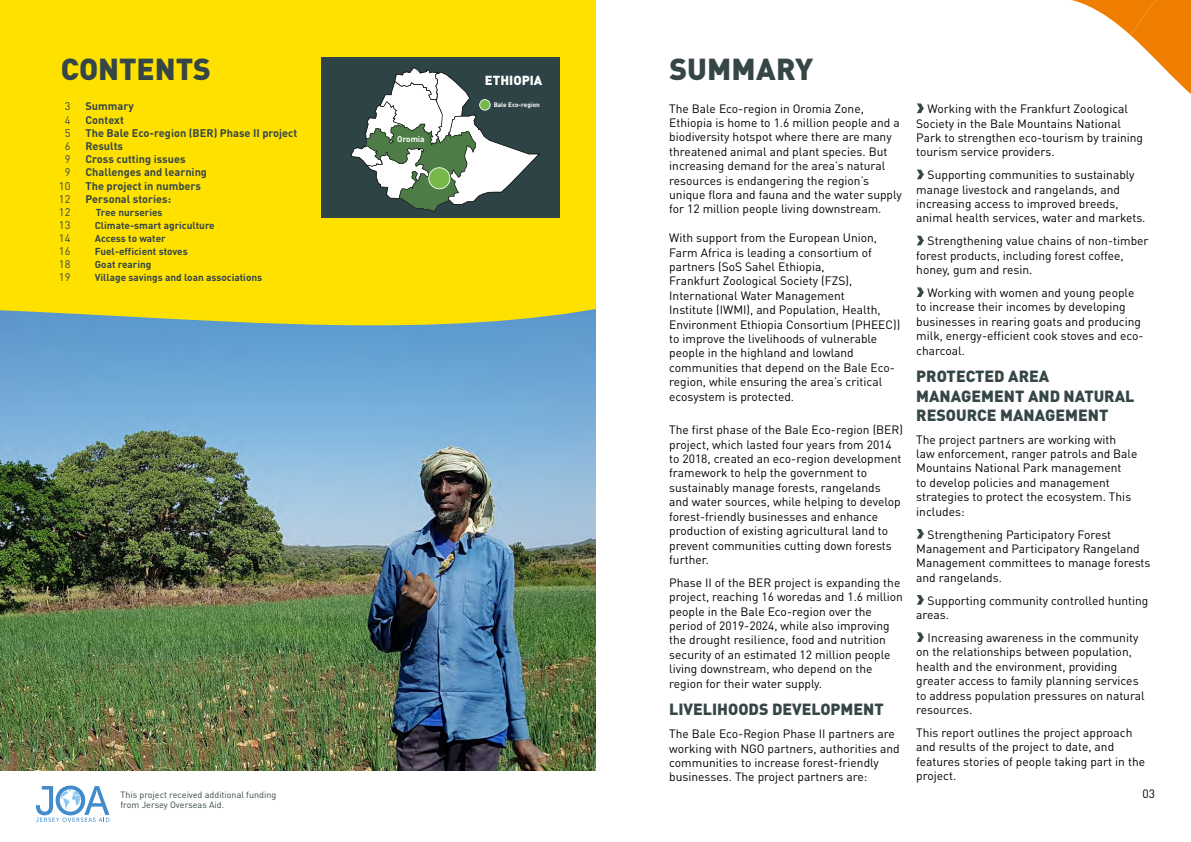
<style>
.page{position:relative;width:1191px;height:842px;background:#fff}
.page>*{position:absolute;margin:0;border:0;box-sizing:border-box;transform-origin:0 0}
.t1{font:900 30px "DIN Pro";letter-spacing:-.005em;color:#364647}
.t2{font:900 16px/19.2px "DIN Pro";color:#364647}
.t3{font:900 13px "DIN Pro";color:#fff}
.t4{font:12px/14.4px "DIN Pro";color:#000}
.t5{font:700 11px/13.2px "DIN Pro";color:#364647}
.t6{font:11px/13.1px "DIN Pro";color:#364647;text-align:center}
.t7{font:700 10px/13px "DIN Pro";color:#364647}
.t8{font:9px/10.8px "DIN Pro";color:#364647}
.t9{font:700 8.3px "DIN Pro";color:#fff}
.t10{font:700 6.4px "DIN Pro";color:#fff}
</style>
<div class="page">
<img style="left:0;top:488px;width:595px;height:283px">
<svg style="left:0;top:0;width:595px;height:488px;background:#c6c84e"></svg>
<svg style="left:916px;top:103px;width:8px;height:10px"></svg>
<svg style="left:917px;top:170px;width:7px;height:9px"></svg>
<svg style="left:917px;top:236px;width:7px;height:9px"></svg>
<svg style="left:916px;top:287px;width:8px;height:10px"></svg>
<svg style="left:916px;top:529px;width:8px;height:10px"></svg>
<svg style="left:916px;top:595px;width:8px;height:10px"></svg>
<svg style="left:916px;top:632px;width:8px;height:10px"></svg>
<svg style="left:1072px;top:0;width:119px;height:94px"></svg>
<svg style="left:36px;top:785px;width:73px;height:37px"></svg>
<div style="left:321px;top:57px;width:238px;height:161px;background:#2d4345"></div>
<svg style="left:351px;top:67px;width:189px;height:145px"></svg>
<h1 class="t1" style="left:61px;top:49px;width:151px">CONTENTS</h1>
<p class="t6" style="left:59px;top:99px;width:13px">3<br>4<br>5<br>6<br>9<br>9<br>10<br>12<br>12<br>13<br>14<br>16<br>18<br>19</p>
<p class="t5" style="left:85px;top:99px;width:213px">Summary<br>Context<br>The Bale Eco-region (BER) Phase II project<br>Results<br>Cross cutting issues<br>Challenges and learning<br>The project in numbers<br>Personal stories:</p>
<p class="t7" style="left:95px;top:205px;width:169px">Tree nurseries<br>Climate-smart agriculture<br>Access to water<br>Fuel-efficient stoves<br>Goat rearing<br>Village savings and loan associations</p>
<p class="t9" style="left:397px;top:133px;width:29px">Oromia</p>
<p class="t3" style="left:485px;top:69px;width:59px">ETHIOPIA</p>
<p class="t10" style="left:493px;top:101px;width:48px">Bale Eco-region</p>
<p class="t8" style="left:120px;top:788px;width:157px">This project received additional funding from Jersey Overseas Aid.</p>
<h1 class="t1" style="left:669px;top:49px;width:145px">SUMMARY</h1>
<p class="t4" style="left:669px;top:100px;width:234px">The Bale Eco-region in Oromia Zone, Ethiopia is home to 1.6 million people and a biodiversity hotspot where there are many threatened animal and plant species. But increasing demand for the area’s natural resources is endangering the region’s unique flora and fauna and the water supply for 12 million people living downstream.</p>
<p class="t4" style="left:669px;top:230px;width:233px">With support from the European Union, Farm Africa is leading a consortium of partners (SoS Sahel Ethiopia,<br>Frankfurt Zoological Society (FZS), International Water Management<br>Institute (IWMI), and Population, Health, Environment Ethiopia Consortium (PHEEC)) to improve the livelihoods of vulnerable people in the highland and lowland communities that depend on the Bale Eco&shy;region, while ensuring the area’s critical ecosystem is protected.</p>
<p class="t4" style="left:669px;top:422px;width:235px">The first phase of the Bale Eco-region (BER) project, which lasted four years from 2014 to 2018, created an eco-region development framework to help the government to sustainably manage forests, rangelands and water sources, while helping to develop forest-friendly businesses and enhance production of existing agricultural land to prevent communities cutting down forests further.</p>
<p class="t4" style="left:669px;top:574px;width:235px">Phase II of the BER project is expanding the project, reaching 16 woredas and 1.6 million people in the Bale Eco-region over the period of 2019-2024, while also improving the drought resilience, food and nutrition security of an estimated 12 million people living downstream, who depend on the region for their water supply.</p>
<h2 class="t2" style="left:669px;top:699px;width:216px">LIVELIHOODS DEVELOPMENT</h2>
<p class="t4" style="left:669px;top:725px;width:232px">The Bale Eco-Region Phase II partners are working with NGO partners, authorities and communities to increase forest-friendly businesses. The project partners are:</p>
<p class="t4" style="left:916px;top:100px;width:228px;text-indent:11px">Working with the Frankfurt Zoological Society in the Bale Mountains National Park to strengthen eco-tourism by training tourism service providers.</p>
<p class="t4" style="left:916px;top:166px;width:231px;text-indent:11px">Supporting communities to sustainably manage livestock and rangelands, and increasing access to improved breeds, animal health services, water and markets.</p>
<p class="t4" style="left:916px;top:233px;width:234px;text-indent:11px">Strengthening value chains of non-timber forest products, including forest coffee, honey, gum and resin.</p>
<p class="t4" style="left:916px;top:284px;width:229px;text-indent:11px">Working with women and young people to increase their incomes by developing businesses in rearing goats and producing milk, energy-efficient cook stoves and eco&shy;charcoal.</p>
<h2 class="t2" style="left:916px;top:366px;width:220px">PROTECTED AREA<br>MANAGEMENT AND NATURAL<br>RESOURCE MANAGEMENT</h2>
<p class="t4" style="left:916px;top:431px;width:223px">The project partners are working with law enforcement, ranger patrols and Bale Mountains National Park management<br>to develop policies and management strategies to protect the ecosystem. This includes:</p>
<p class="t4" style="left:916px;top:526px;width:236px;text-indent:11px">Strengthening Participatory Forest Management and Participatory Rangeland Management committees to manage forests and rangelands.</p>
<p class="t4" style="left:916px;top:592px;width:234px;text-indent:11px">Supporting community controlled hunting areas.</p>
<p class="t4" style="left:916px;top:629px;width:230px;text-indent:11px">Increasing awareness in the community on the relationships between population, health and the environment, providing greater access to family planning services to address population pressures on natural resources.</p>
<p class="t4" style="left:916px;top:724px;width:230px">This report outlines the project approach and results of the project to date, and features stories of people taking part in the project.</p>
<p class="t4" style="left:1142px;top:785px;width:14px">03</p>
</div>
